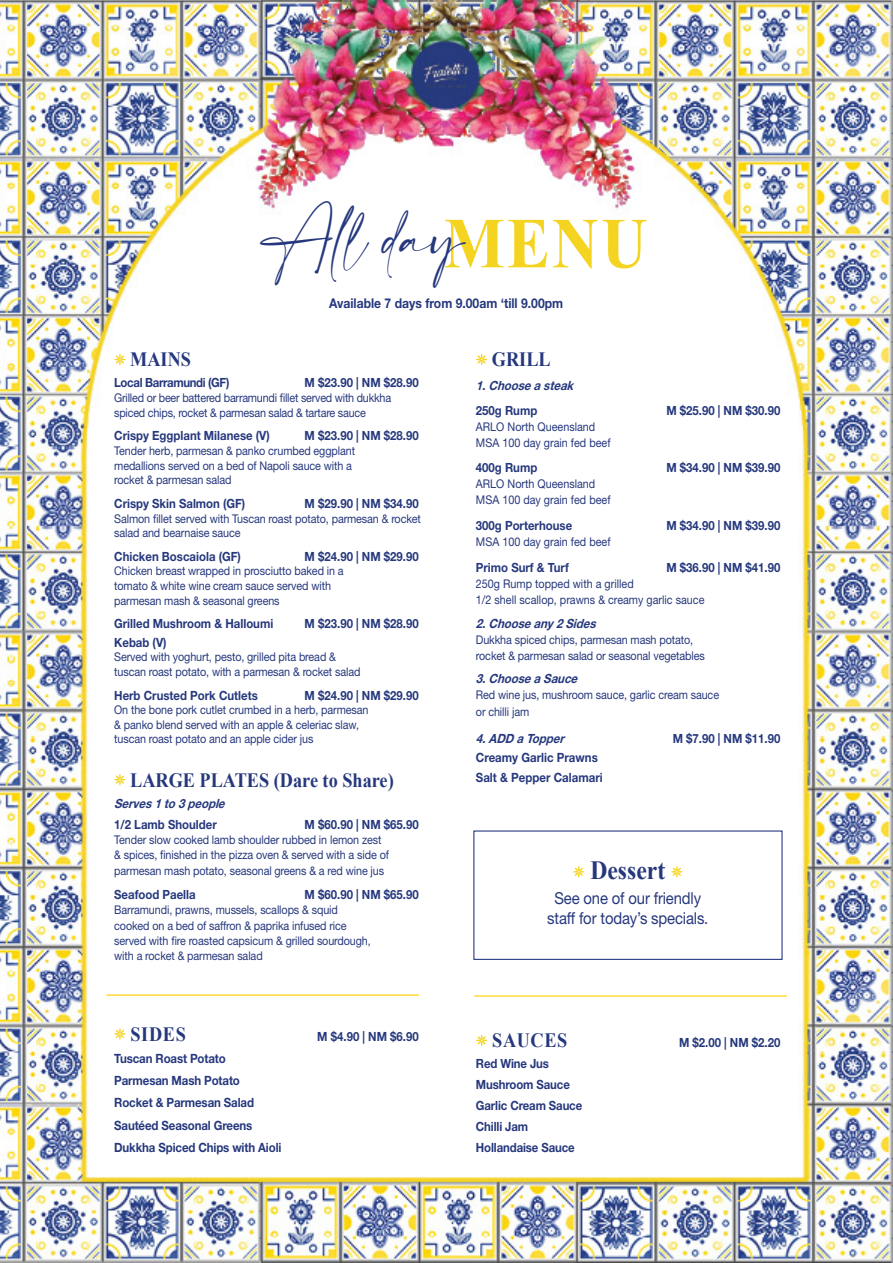
<style>
.page{position:relative;width:893px;height:1263px;background:#fff}
.page>*{position:absolute;margin:0;border:0;box-sizing:border-box;transform-origin:0 0}
.t1{font:700 71.7px "Times New Roman";color:#f5d421;scale:.9 1}
.t2{font:42.3px "Amalfi Coast";color:#26387d;scale:.9 1}
.t3{font:700 26.25px "Times New Roman";color:#26387d;scale:.9 1}
.t4{font:700 20.25px "Times New Roman";color:#26387d;scale:.9 1}
.t5{font:16.5px/19.8px "Helvetica Neue LT Std";letter-spacing:-.01em;color:#26387d;text-align:center;scale:.9 1}
.t6{font:700 13.5px "Helvetica Neue LT Std";color:#26387d;scale:.9 1}
.t7{font:700 12.75px/19.5px "Helvetica Neue LT Std";letter-spacing:-.01em;color:#26387d;scale:.9 1}
.t8{font:700 12.6px "Helvetica Neue LT Std";color:#26387d;scale:.9 1}
.t9{font:italic 700 12.6px "Helvetica Neue LT Std";color:#26387d;scale:.9 1}
.t10{font:700 12.6px "Helvetica Neue LT Std";letter-spacing:-.03em;color:#26387d;scale:.9 1}
.t11{font:12px/14.7px "Helvetica Neue LT Std";letter-spacing:-.01em;color:#26387d;scale:.9 1}
</style>
<div class="page">
<img style="left:0;top:0;width:893px;height:1263px">
<svg style="left:476px;top:354px;width:11px;height:11px"></svg>
<svg style="left:114px;top:354px;width:12px;height:11px"></svg>
<svg style="left:114px;top:1028px;width:12px;height:12px"></svg>
<svg style="left:476px;top:1035px;width:11px;height:11px"></svg>
<hr style="left:106px;top:994px;width:313px;height:2px;background:#ffdb38">
<hr style="left:474px;top:995px;width:313px;height:2px;background:#ffdb38">
<svg style="left:114px;top:774px;width:12px;height:11px"></svg>
<div style="left:474px;top:831px;width:308px;height:129px;border:1px solid #0f247a"></div>
<svg style="left:573px;top:866px;width:11px;height:11px"></svg>
<svg style="left:671px;top:866px;width:12px;height:11px"></svg>
<p class="t2" style="left:265px;top:214px;width:224px">All day</p>
<p class="t6" style="left:329px;top:294px;width:262px">Available 7 days from 9.00am ‘till 9.00pm</p>
<p class="t1" style="left:444px;top:192px;width:228px">MENU</p>
<p class="t4" style="left:130px;top:345px;width:69px">MAINS</p>
<p class="t10" style="left:114px;top:375px;width:129px">Local Barramundi (GF)</p>
<p class="t8" style="left:305px;top:375px;width:128px">M $23.90 | NM $28.90</p>
<p class="t11" style="left:114px;top:390px;width:309px">Grilled or beer battered barramundi fillet served with dukkha spiced chips, rocket &amp; parmesan salad &amp; tartare sauce</p>
<p class="t8" style="left:114px;top:428px;width:174px">Crispy Eggplant Milanese (V)</p>
<p class="t8" style="left:305px;top:428px;width:128px">M $23.90 | NM $28.90</p>
<p class="t11" style="left:114px;top:443px;width:269px">Tender herb, parmesan &amp; panko crumbed eggplant medallions served on a bed of Napoli sauce with a rocket &amp; parmesan salad</p>
<p class="t8" style="left:114px;top:496px;width:147px">Crispy Skin Salmon (GF)</p>
<p class="t8" style="left:305px;top:496px;width:128px">M $29.90 | NM $34.90</p>
<p class="t11" style="left:114px;top:511px;width:342px">Salmon fillet served with Tuscan roast potato, parmesan &amp; rocket salad and bearnaise sauce</p>
<p class="t8" style="left:114px;top:548px;width:142px">Chicken Boscaiola (GF)</p>
<p class="t8" style="left:305px;top:548px;width:128px">M $24.90 | NM $29.90</p>
<p class="t11" style="left:114px;top:564px;width:256px">Chicken breast wrapped in prosciutto baked in a tomato &amp; white wine cream sauce served with parmesan mash &amp; seasonal greens</p>
<p class="t8" style="left:114px;top:616px;width:178px">Grilled Mushroom &amp; Halloumi</p>
<p class="t8" style="left:305px;top:616px;width:128px">M $23.90 | NM $28.90</p>
<p class="t8" style="left:114px;top:634px;width:60px">Kebab (V)</p>
<p class="t11" style="left:114px;top:649px;width:275px">Served with yoghurt, pesto, grilled pita bread &amp; tuscan roast potato, with a parmesan &amp; rocket salad</p>
<p class="t8" style="left:114px;top:687px;width:161px">Herb Crusted Pork Cutlets</p>
<p class="t8" style="left:305px;top:687px;width:128px">M $24.90 | NM $29.90</p>
<p class="t11" style="left:114px;top:702px;width:284px">On the bone pork cutlet crumbed in a herb, parmesan &amp; panko blend served with an apple &amp; celeriac slaw, tuscan roast potato and an apple cider jus</p>
<p class="t4" style="left:130px;top:765px;width:294px">LARGE PLATES (Dare to Share)</p>
<p class="t9" style="left:114px;top:796px;width:129px">Serves1to3people</p>
<p class="t8" style="left:114px;top:817px;width:116px">1/2 Lamb Shoulder</p>
<p class="t8" style="left:305px;top:817px;width:128px">M $60.90 | NM $65.90</p>
<p class="t11" style="left:114px;top:832px;width:307px;line-height:15.5px">Tender slow cooked lamb shoulder rubbed in lemon zest &amp; spices, finished in the pizza oven &amp; served with a side of parmesan mash potato, seasonal greens &amp; a red wine jus</p>
<p class="t8" style="left:114px;top:887px;width:92px">Seafood Paella</p>
<p class="t8" style="left:305px;top:887px;width:128px">M $60.90 | NM $65.90</p>
<p class="t11" style="left:114px;top:902px;width:287px;line-height:15.1px">Barramundi, prawns, mussels, scallops &amp; squid cooked on a bed of saffron &amp; paprika infused rice served with fire roasted capsicum &amp; grilled sourdough, with a rocket &amp; parmesan salad</p>
<p class="t4" style="left:131px;top:1019px;width:63px">SIDES</p>
<p class="t8" style="left:317px;top:1029px;width:114px">M $4.90 | NM $6.90</p>
<p class="t7" style="left:114px;top:1048px;width:126px">Tuscan Roast Potato</p>
<p class="t7" style="left:114px;top:1071px;width:141px">Parmesan Mash Potato</p>
<p class="t7" style="left:114px;top:1093px;width:157px">Rocket &amp; Parmesan Salad</p>
<p class="t7" style="left:114px;top:1115px;width:155px">Sautéed Seasonal Greens</p>
<p class="t7" style="left:114px;top:1137px;width:187px">Dukkha Spiced Chips with Aioli</p>
<p class="t4" style="left:492px;top:345px;width:67px">GRILL</p>
<p class="t9" style="left:476px;top:378px;width:114px">1.Chooseasteak</p>
<p class="t8" style="left:476px;top:403px;width:70px">250g Rump</p>
<p class="t8" style="left:666px;top:403px;width:128px">M $25.90 | NM $30.90</p>
<p class="t11" style="left:476px;top:419px;width:151px;line-height:15.9px">ARLO North Queensland<br>MSA 100 day grain fed beef</p>
<p class="t8" style="left:476px;top:460px;width:70px">400g Rump</p>
<p class="t8" style="left:666px;top:460px;width:128px">M $34.90 | NM $39.90</p>
<p class="t11" style="left:476px;top:476px;width:151px;line-height:15.9px">ARLO North Queensland<br>MSA 100 day grain fed beef</p>
<p class="t8" style="left:476px;top:517px;width:109px">300g Porterhouse</p>
<p class="t8" style="left:666px;top:517px;width:128px">M $34.90 | NM $39.90</p>
<p class="t11" style="left:476px;top:535px;width:151px">MSA 100 day grain fed beef</p>
<p class="t8" style="left:476px;top:559px;width:105px">Primo Surf &amp; Turf</p>
<p class="t8" style="left:666px;top:559px;width:128px">M $36.90 | NM $41.90</p>
<p class="t11" style="left:476px;top:575px;width:256px;line-height:16.8px">250g Rump topped with a grilled<br>1/2 shell scallop, prawns &amp; creamy garlic sauce</p>
<p class="t9" style="left:476px;top:616px;width:139px">2.Chooseany 2Sides</p>
<p class="t11" style="left:476px;top:631px;width:256px;line-height:15.9px">Dukkha spiced chips, parmesan mash potato, rocket &amp; parmesan salad or seasonal vegetables</p>
<p class="t9" style="left:476px;top:671px;width:118px">3.ChooseaSauce</p>
<p class="t11" style="left:476px;top:686px;width:272px;line-height:16.8px">Red wine jus, mushroom sauce, garlic cream sauce or chilli jam</p>
<p class="t9" style="left:476px;top:730px;width:104px">4.ADD aTopper</p>
<p class="t8" style="left:673px;top:730px;width:121px">M $7.90 | NM $11.90</p>
<p class="t7" style="left:476px;top:748px;width:142px">Creamy Garlic Prawns<br>Salt &amp; Pepper Calamari</p>
<p class="t3" style="left:590px;top:851px;width:85px">Dessert</p>
<p class="t5" style="left:547px;top:888px;width:181px">See one of our friendly staff for today’s specials.</p>
<p class="t4" style="left:492px;top:1026px;width:85px">SAUCES</p>
<p class="t8" style="left:679px;top:1035px;width:114px">M $2.00 | NM $2.20</p>
<p class="t8" style="left:476px;top:1056px;width:83px">Red Wine Jus</p>
<p class="t8" style="left:476px;top:1077px;width:106px">Mushroom Sauce</p>
<p class="t8" style="left:476px;top:1098px;width:120px">Garlic Cream Sauce</p>
<p class="t8" style="left:476px;top:1118px;width:60px">Chilli Jam</p>
<p class="t8" style="left:476px;top:1139px;width:111px">Hollandaise Sauce</p>
</div>
